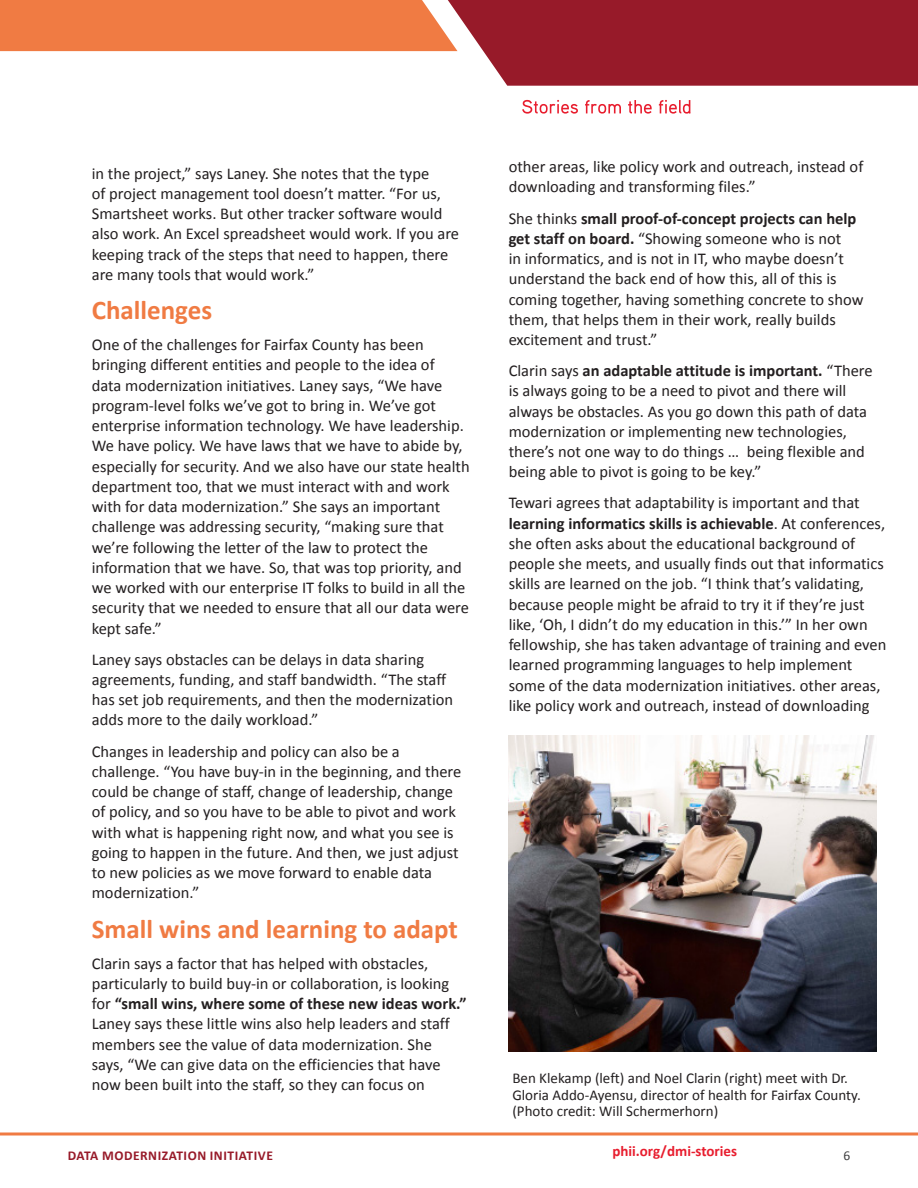
<style>
.page{position:relative;width:918px;height:1188px;background:#fff}
.page>*{position:absolute;margin:0;border:0;box-sizing:border-box;transform-origin:0 0}
.Header_1{font:700 27px "Calibri";color:#f07b43}
.Body_Copy{font:16.5px/20.2px "Calibri";color:#231f20}
.t1{font:15px/16.5px "Calibri";color:#231f20}
.t2{font:700 15px "Calibri";color:#e81d2e}
.t3{font:700 13.5px "Calibri";letter-spacing:.04em;color:#971a29}
.t4{font:13.5px "Calibri";color:#3e3e3f}
.s1{font-weight:700}
</style>
<div class="page">
<svg style="left:0;top:0;width:918px;height:86px"></svg>
<svg style="left:0;top:1132px;width:918px;height:4px;background:#f39b71"></svg>
<svg style="left:522px;top:100px;width:56px;height:14px"></svg>
<svg style="left:585px;top:100px;width:36px;height:14px"></svg>
<svg style="left:628px;top:100px;width:24px;height:14px"></svg>
<svg style="left:659px;top:100px;width:32px;height:14px"></svg>
<img style="left:509px;top:736px;width:368px;height:316px">
<p class="Body_Copy" style="left:92px;top:163px;width:369px">in the project,” says Laney. She notes that the type<br>of project management tool doesn’t matter. “For us, Smartsheet works. But other tracker software would also work. An Excel spreadsheet would work. If you are keeping track of the steps that need to happen, there are many tools that would work.”</p>
<p class="Header_1" style="left:92px;top:291px;width:122px">Challenges</p>
<p class="Body_Copy" style="left:92px;top:334px;width:379px">One of the challenges for Fairfax County has been bringing different entities and people to the idea of<br>data modernization initiatives. Laney says, “We have program-level folks we’ve got to bring in. We’ve got enterprise information technology. We have leadership.<br>We have policy. We have laws that we have to abide by, especially for security. And we also have our state health department too, that we must interact with and work with for data modernization.” She says an important challenge was addressing security, “making sure that we’re following the letter of the law to protect the information that we have. So, that was top priority, and we worked with our enterprise IT folks to build in all the security that we needed to ensure that all our data were kept safe.”</p>
<p class="Body_Copy" style="left:92px;top:649px;width:363px">Laney says obstacles can be delays in data sharing agreements, funding, and staff bandwidth. “The staff has set job requirements, and then the modernization adds more to the daily workload.”</p>
<p class="Body_Copy" style="left:92px;top:740px;width:371px">Changes in leadership and policy can also be a challenge. “You have buy-in in the beginning, and there could be change of staff, change of leadership, change of policy, and so you have to be able to pivot and work with what is happening right now, and what you see is going to happen in the future. And then, we just adjust to new policies as we move forward to enable data modernization.”</p>
<p class="Header_1" style="left:92px;top:910px;width:368px">Small wins and learning to adapt</p>
<p class="Body_Copy" style="left:92px;top:953px;width:376px">Clarin says a factor that has helped with obstacles, particularly to build buy-in or collaboration, is looking for <span class="s1">“small wins, where some of these new ideas work.” </span>Laney says these little wins also help leaders and staff members see the value of data modernization. She says, “We can give data on the efficiencies that have now been built into the staff, so they can focus on</p>
<p class="Body_Copy" style="left:509px;top:156px;width:356px">other areas, like policy work and outreach, instead of downloading and transforming files.”</p>
<p class="Body_Copy" style="left:509px;top:207px;width:356px">She thinks <span class="s1">small proof-of-concept projects can help get staff on board.</span> “Showing someone who is not<br>in informatics, and is not in IT, who maybe doesn’t understand the back end of how this, all of this is coming together, having something concrete to show them, that helps them in their work, really builds excitement and trust.”</p>
<p class="Body_Copy" style="left:509px;top:360px;width:366px">Clarin says <span class="s1">an adaptable attitude is important.</span> “There is always going to be a need to pivot and there will always be obstacles. As you go down this path of data modernization or implementing new technologies, there’s not one way to do things … being flexible and being able to pivot is going to be key.”</p>
<p class="Body_Copy" style="left:509px;top:492px;width:379px">Tewari agrees that adaptability is important and that <span class="s1">learning informatics skills is achievable</span>. At conferences, she often asks about the educational background of people she meets, and usually finds out that informatics skills are learned on the job. “I think that’s validating, because people might be afraid to try it if they’re just like, ‘Oh, I didn’t do my education in this.’” In her own fellowship, she has taken advantage of training and even learned programming languages to help implement some of the data modernization initiatives. other areas, like policy work and outreach, instead of downloading</p>
<p class="t1" style="left:512px;top:1069px;width:350px">Ben Klekamp (left) and Noel Clarin (right) meet with Dr.<br>Gloria Addo-Ayensu, director of health for Fairfax County. (Photo credit: Will Schermerhorn)</p>
<p class="t2" style="left:612px;top:1140px;width:126px">phii.org/dmi-stories</p>
<p class="t3" style="left:68px;top:1146px;width:207px">DATA MODERNIZATION INITIATIVE</p>
<p class="t4" style="left:844px;top:1146px;width:8px">6</p>
</div>
